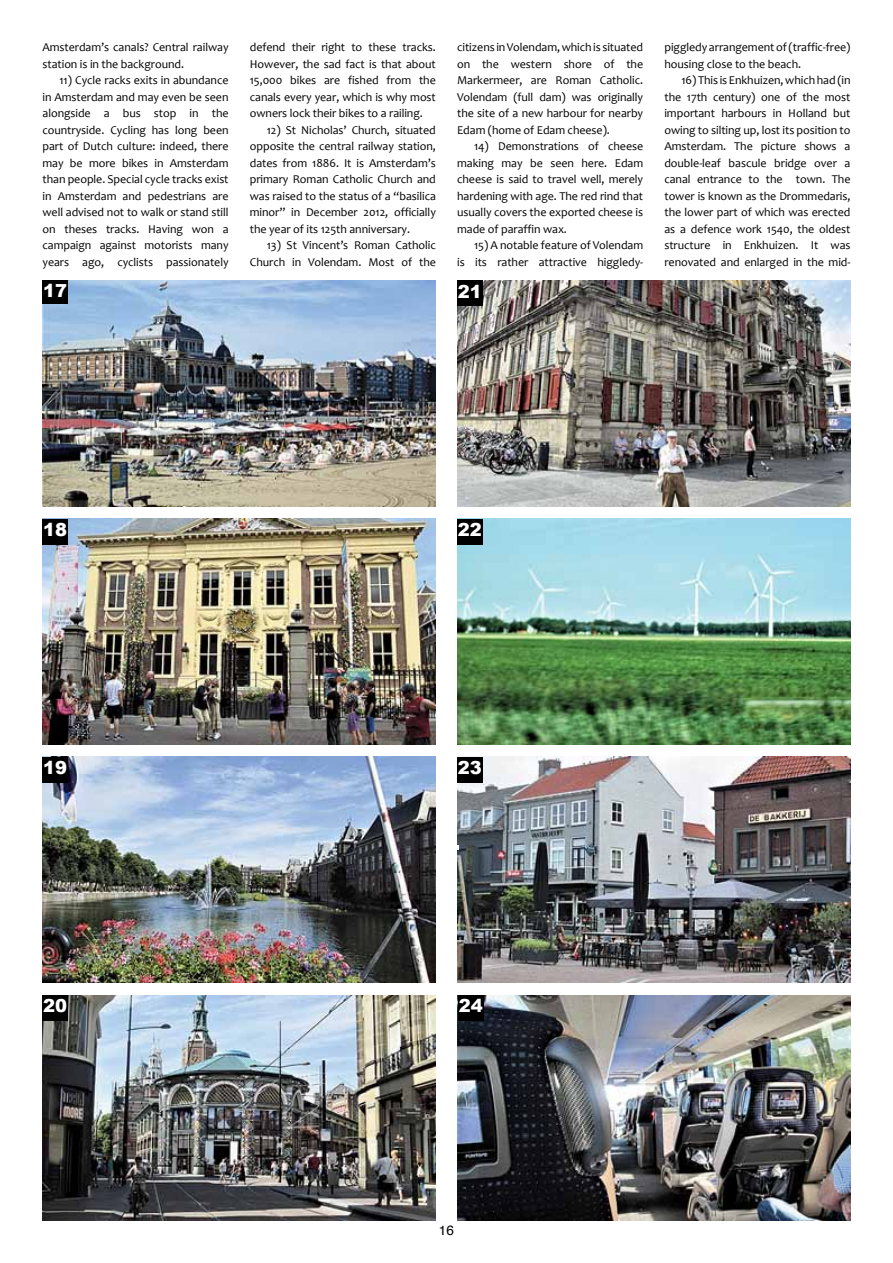
<style>
.page{position:relative;width:893px;height:1263px;background:#fff}
.page>*{position:absolute;margin:0;border:0;box-sizing:border-box;transform-origin:0 0}
.t1{font:900 18px "Arial";color:#fff}
.t2{font:13.5px "Helvetica";color:#000}
.t3{font:12px/16.5px "Candara";letter-spacing:-.005em;color:#000;text-align:justify}
</style>
<div class="page">
<img style="left:43px;top:281px;width:393px;height:225px">
<img style="left:457px;top:281px;width:393px;height:225px">
<img style="left:43px;top:519px;width:393px;height:225px">
<img style="left:457px;top:519px;width:393px;height:225px">
<img style="left:43px;top:757px;width:393px;height:225px">
<img style="left:457px;top:757px;width:393px;height:225px">
<img style="left:43px;top:995px;width:393px;height:225px">
<img style="left:457px;top:995px;width:393px;height:225px">
<div style="left:457px;top:281px;width:26px;height:25px;background:#000"></div>
<div style="left:43px;top:281px;width:25px;height:23px;background:#000"></div>
<div style="left:457px;top:519px;width:26px;height:25px;background:#000"></div>
<div style="left:43px;top:519px;width:25px;height:25px;background:#000"></div>
<div style="left:457px;top:757px;width:26px;height:25px;background:#000"></div>
<div style="left:43px;top:757px;width:25px;height:25px;background:#000"></div>
<div style="left:458px;top:995px;width:25px;height:25px;background:#000"></div>
<div style="left:43px;top:995px;width:25px;height:25px;background:#000"></div>
<p class="t3" style="left:43px;top:39px;width:188px">Amsterdam’s canals? Central railway station is in the background.</p>
<p class="t3" style="left:43px;top:72px;width:188px;text-indent:17px">11) Cycle racks exits in abundance in Amsterdam and may even be seen alongside a bus stop in the countryside. Cycling has long been part of Dutch culture: indeed, there may be more bikes in Amsterdam than people. Special cycle tracks exist in Amsterdam and pedestrians are well advised not to walk or stand still on theses tracks. Having won a campaign against motorists many years ago, cyclists passionately</p>
<p class="t3" style="left:250px;top:39px;width:188px">defend their right to these tracks.<br>However, the sad fact is that about 15,000 bikes are fished from the canals every year, which is why most owners lock their bikes to a railing.</p>
<p class="t3" style="left:250px;top:121px;width:188px;text-indent:17px">12) St Nicholas’ Church, situated opposite the central railway station, dates from 1886. It is Amsterdam’s primary Roman Catholic Church and was raised to the status of a “basilica minor” in December 2012, officially the year of its 125th anniversary.</p>
<p class="t3" style="left:250px;top:237px;width:188px;text-align:right">13) St Vincent’s Roman Catholic<br>Church in Volendam. Most of the</p>
<p class="t3" style="left:457px;top:39px;width:188px">citizens in Volendam, which is situated on the western shore of the Markermeer, are Roman Catholic.<br>Volendam (full dam) was originally the site of a new harbour for nearby Edam (home of Edam cheese).</p>
<p class="t3" style="left:457px;top:138px;width:188px;text-indent:17px">14) Demonstrations of cheese making may be seen here. Edam cheese is said to travel well, merely hardening with age. The red rind that usually covers the exported cheese is made of paraffin wax.</p>
<p class="t3" style="left:457px;top:237px;width:188px;text-align:right">15) A notable feature of Volendam<br>is its rather attractive higgledy‐</p>
<h1 class="t1" style="left:43px;top:277px;width:26px">17</h1>
<h1 class="t1" style="left:458px;top:278px;width:26px">21</h1>
<p class="t3" style="left:664px;top:39px;width:188px">piggledy arrangement of (traffic‐free) housing close to the beach.</p>
<p class="t3" style="left:664px;top:72px;width:188px;text-indent:17px">16) This is Enkhuizen, which had (in the 17th century) one of the most important harbours in Holland but owing to silting up, lost its position to Amsterdam. The picture shows a double‐leaf bascule bridge over a canal entrance to the town. The tower is known as the Drommedaris, the lower part of which was erected as a defence work 1540, the oldest structure in Enkhuizen. It was renovated and enlarged in the mid‐</p>
<h1 class="t1" style="left:43px;top:516px;width:26px">18</h1>
<h1 class="t1" style="left:458px;top:516px;width:26px">22</h1>
<h1 class="t1" style="left:43px;top:754px;width:26px">19</h1>
<h1 class="t1" style="left:458px;top:754px;width:26px">23</h1>
<h1 class="t1" style="left:43px;top:992px;width:26px">20</h1>
<h1 class="t1" style="left:459px;top:992px;width:26px">24</h1>
<p class="t2" style="left:439px;top:1224px;width:17px">16</p>
</div>
